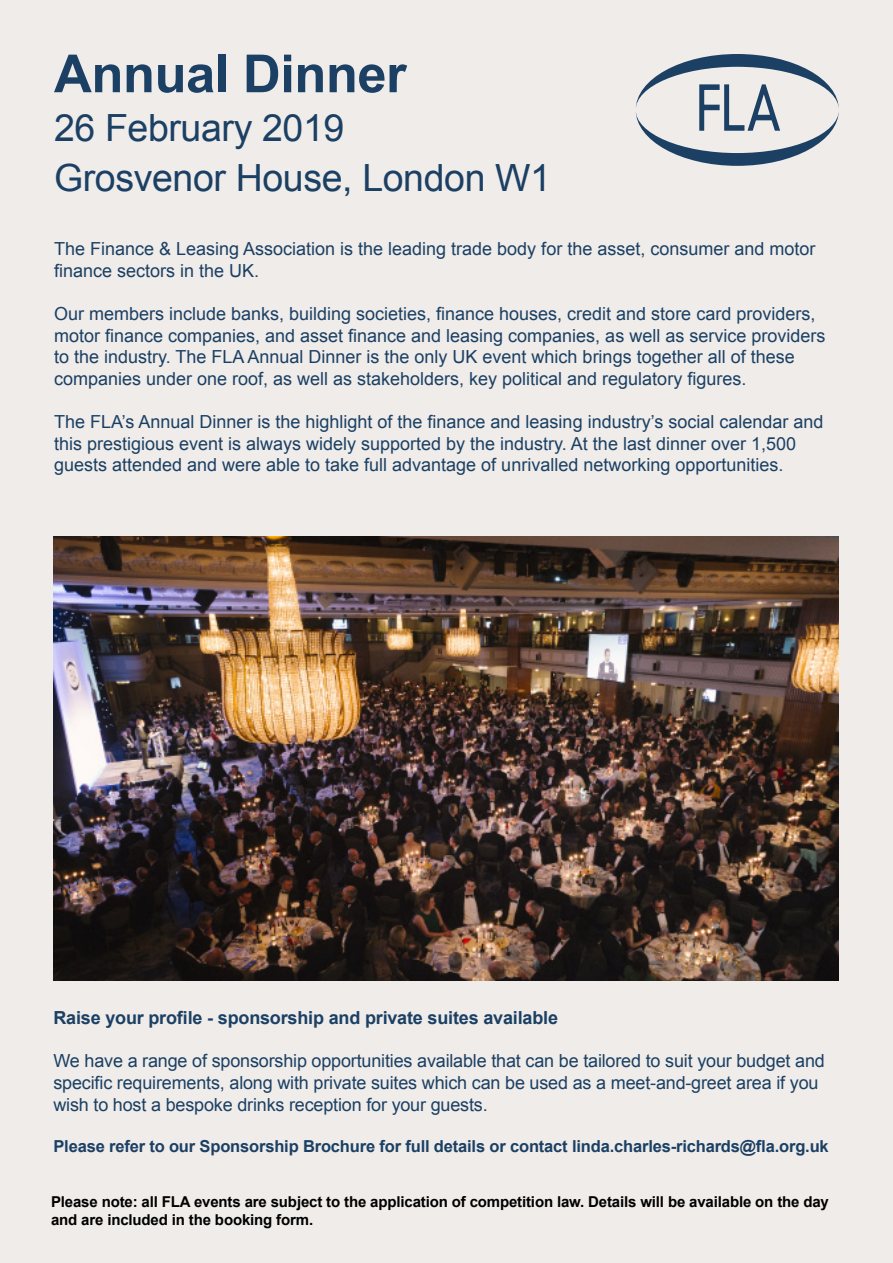
<style>
.page{position:relative;width:893px;height:1263px;background:#f0ece9}
.page>*{position:absolute;margin:0;border:0;box-sizing:border-box;transform-origin:0 0}
.t1{font:700 52.5px "Arial";letter-spacing:-.01em;color:#1b4064}
.t2{font:37.5px "Arial";letter-spacing:-.01em;color:#1b4064}
.t3{font:18px/21.6px "Arial";color:#1b4064}
.t4{font:700 18px "Arial";letter-spacing:-.01em;color:#1b4064}
.t5{font:700 16.5px "Arial";letter-spacing:-.01em;color:#1b4064}
.t6{font:700 15px/18px "Arial";letter-spacing:-.01em;color:#000}
</style>
<div class="page">
<img style="left:53px;top:536px;width:786px;height:444px">
<svg style="left:636px;top:54px;width:203px;height:112px"></svg>
<p class="t1" style="left:54px;top:39px;width:354px">Annual Dinner</p>
<p class="t2" style="left:54px;top:104px;width:292px">26 February 2019</p>
<p class="t2" style="left:54px;top:153px;width:499px">Grosvenor House, London W1</p>
<p class="t3" style="left:54px;top:238px;width:763px">The Finance &amp; Leasing Association is the leading trade body for the asset, consumer and motor finance sectors in the UK.</p>
<p class="t3" style="left:54px;top:303px;width:773px">Our members include banks, building societies, finance houses, credit and store card providers, motor finance companies, and asset finance and leasing companies, as well as service providers</p>
<p class="t3" style="left:54px;top:346px;width:742px">to the industry. The FLA Annual Dinner is the only UK event which brings together all of these</p>
<p class="t3" style="left:54px;top:368px;width:694px">companies under one roof, as well as stakeholders, key political and regulatory figures.</p>
<p class="t3" style="left:54px;top:411px;width:771px">The FLA’s Annual Dinner is the highlight of the finance and leasing industry’s social calendar and this prestigious event is always widely supported by the industry. At the last dinner over 1,500 guests attended and were able to take full advantage of unrivalled networking opportunities.</p>
<p class="t4" style="left:53px;top:1006px;width:506px">Raise your profile - sponsorship and private suites available</p>
<p class="t3" style="left:53px;top:1050px;width:773px">We have a range of sponsorship opportunities available that can be tailored to suit your budget and specific requirements, along with private suites which can be used as a meet-and-greet area if you wish to host a bespoke drinks reception for your guests.</p>
<p class="t5" style="left:53px;top:1135px;width:777px">Please refer to our Sponsorship Brochure for full details or contact linda.charles-richards@fla.org.uk</p>
<p class="t6" style="left:51px;top:1193px;width:779px">Please note: all FLA events are subject to the application of competition law. Details will be available on the day and are included in the booking form.</p>
</div>
